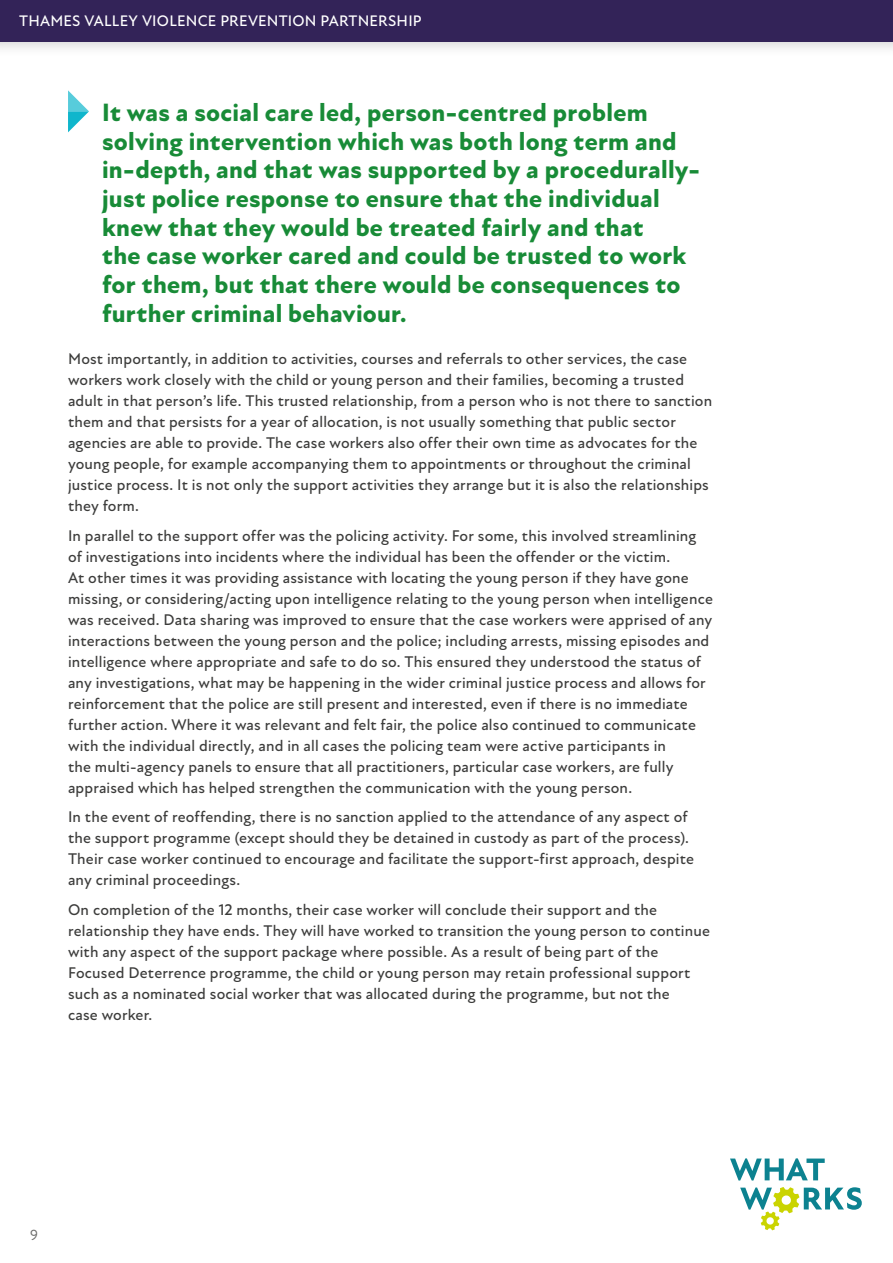
<style>
.page{position:relative;width:893px;height:1263px;background:#fff}
.page>*{position:absolute;margin:0;border:0;box-sizing:border-box;transform-origin:0 0}
.t1{font:800 25.5px/28.7px "New Atten";letter-spacing:.01em;color:#188b37}
.Body_text{font:500 15.75px/21px "New Atten";letter-spacing:.01em;color:#3c3c3b}
.t2{font:500 15.6px "New Atten";letter-spacing:.015em;color:#fff}
.t3{font:15px "New Atten";color:#6b6b6a}
</style>
<div class="page">
<svg style="left:68px;top:90px;width:21px;height:42px"></svg>
<div style="left:0;top:0;width:893px;height:58px;background:#000;opacity:.2"></div>
<div style="left:0;top:0;width:893px;height:41px;background:#332358"></div>
<svg style="left:730px;top:1158px;width:95px;height:22px"></svg>
<svg style="left:740px;top:1187px;width:122px;height:43px"></svg>
<p class="t2" style="left:19px;top:12px;width:404px">THAMES VALLEY VIOLENCE PREVENTION PARTNERSHIP</p>
<p class="t1" style="left:102px;top:99px;width:599px">It was a social care led, person-centred problem solving intervention which was both long term and in-depth, and that was supported by a procedurally&shy;just police response to ensure that the individual knew that they would be treated fairly and that<br>the case worker cared and could be trusted to work for them, but that there would be consequences to further criminal behaviour.</p>
<p class="Body_text" style="left:68px;top:348px;width:646px">Most importantly, in addition to activities, courses and referrals to other services, the case workers work closely with the child or young person and their families, becoming a trusted adult in that person’s life. This trusted relationship, from a person who is not there to sanction them and that persists for a year of allocation, is not usually something that public sector agencies are able to provide. The case workers also offer their own time as advocates for the young people, for example accompanying them to appointments or throughout the criminal justice process. It is not only the support activities they arrange but it is also the relationships they form.</p>
<p class="Body_text" style="left:68px;top:525px;width:647px">In parallel to the support offer was the policing activity. For some, this involved streamlining of investigations into incidents where the individual has been the offender or the victim.<br>At other times it was providing assistance with locating the young person if they have gone missing, or considering/acting upon intelligence relating to the young person when intelligence was received. Data sharing was improved to ensure that the case workers were apprised of any interactions between the young person and the police; including arrests, missing episodes and intelligence where appropriate and safe to do so. This ensured they understood the status of any investigations, what may be happening in the wider criminal justice process and allows for reinforcement that the police are still present and interested, even if there is no immediate further action. Where it was relevant and felt fair, the police also continued to communicate with the individual directly, and in all cases the policing team were active participants in<br>the multi-agency panels to ensure that all practitioners, particular case workers, are fully appraised which has helped strengthen the communication with the young person.</p>
<p class="Body_text" style="left:68px;top:806px;width:628px">In the event of reoffending, there is no sanction applied to the attendance of any aspect of the support programme (except should they be detained in custody as part of the process).<br>Their case worker continued to encourage and facilitate the support-first approach, despite any criminal proceedings.</p>
<p class="Body_text" style="left:68px;top:899px;width:643px">On completion of the 12 months, their case worker will conclude their support and the relationship they have ends. They will have worked to transition the young person to continue with any aspect of the support package where possible. As a result of being part of the Focused Deterrence programme, the child or young person may retain professional support such as a nominated social worker that was allocated during the programme, but not the<br>case worker.</p>
<p class="t3" style="left:30px;top:1226px;width:9px">9</p>
</div>
